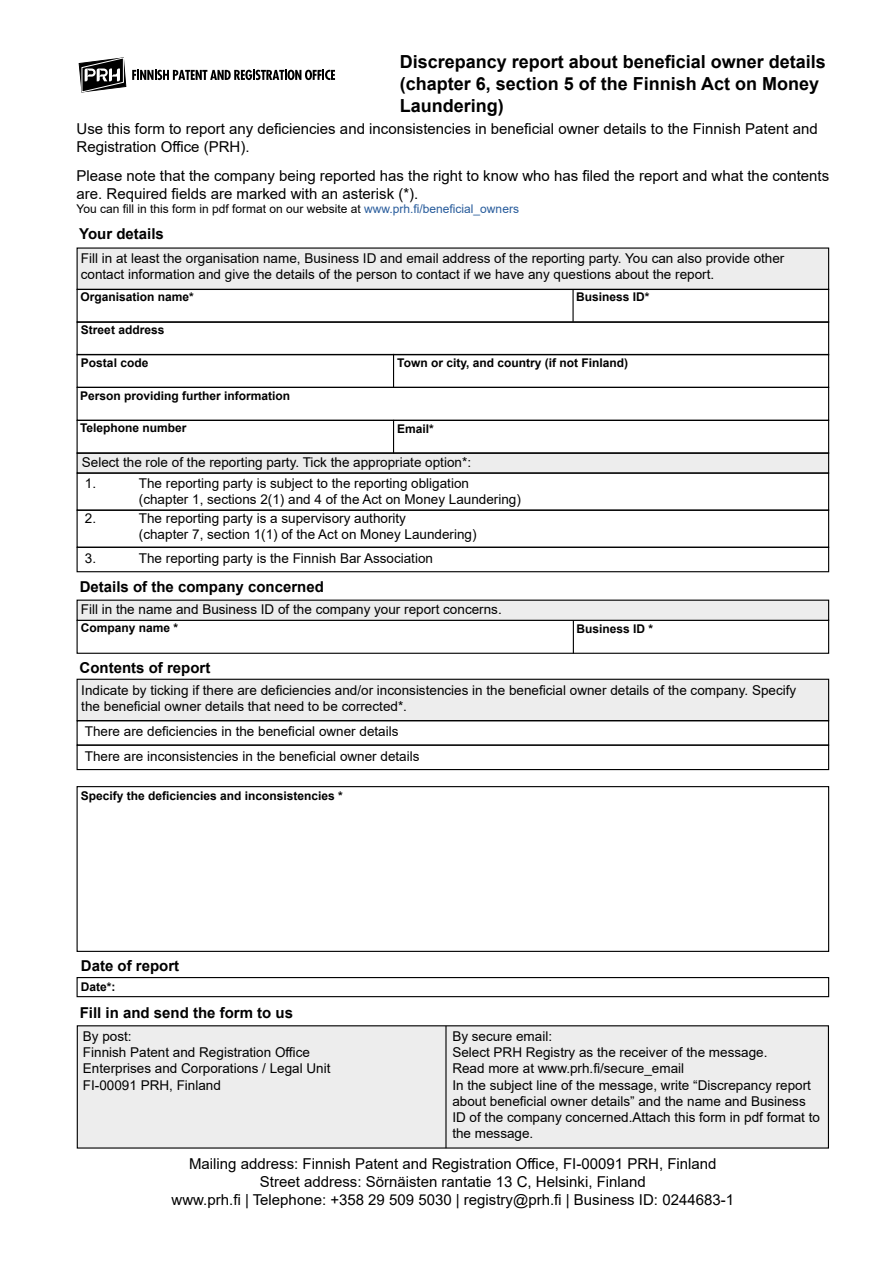
<style>
.page{position:relative;width:893px;height:1263px;background:#fff}
.page>*{position:absolute;margin:0;border:0;box-sizing:border-box;transform-origin:0 0}
.H1_Lomakkeen_nimi_ot{font:700 18px/21.6px "Arial";color:#000}
.Lomakkeen_yleisohje{font:15px/18px "Arial";color:#000}
.PRH_tiedot_lomakkeen{font:15px "Arial";color:#000}
.H2_Osioiden_otsikot{font:700 15px "Arial";color:#000}
.Osion_yleisohje__P{font:13.5px/16.2px "Arial";color:#000}
.Valintaruudun_teksti{font:13.5px/16.2px "Arial";color:#000}
.Teksti-_ja_pvm_kentt{font:700 12px "Arial";color:#000}
.Lomakkeen_yleisohje-2{font:12px "Arial";color:#000}
.s1{color:#275b9b}
</style>
<div class="page">
<div style="left:77px;top:1026px;width:751px;height:122px;background:#ededed"></div>
<div style="left:77px;top:679px;width:752px;height:42px;background:#ededed;border:1px solid #000"></div>
<hr style="left:572px;top:288px;width:2px;height:34px;background:#000">
<hr style="left:393px;top:354px;width:1px;height:34px;background:#000">
<div style="left:77px;top:247px;width:752px;height:43px;background:#ededed"></div>
<div style="left:77px;top:289px;width:752px;height:34px;border:1px solid #000"></div>
<div style="left:77px;top:321px;width:752px;height:34px;border:1px solid #000"></div>
<div style="left:77px;top:452px;width:752px;height:22px;background:#ededed;border:1px solid #000"></div>
<div style="left:77px;top:420px;width:752px;height:34px;border:1px solid #000"></div>
<div style="left:77px;top:354px;width:752px;height:34px;border:1px solid #000"></div>
<div style="left:77px;top:387px;width:752px;height:34px;border:1px solid #000"></div>
<hr style="left:393px;top:420px;width:1px;height:33px;background:#000">
<div style="left:77px;top:472px;width:752px;height:39px;border:1px solid #000"></div>
<div style="left:77px;top:509px;width:752px;height:39px;border:1px solid #000"></div>
<div style="left:77px;top:547px;width:752px;height:25px;border:1px solid #000"></div>
<div style="left:77px;top:620px;width:752px;height:34px;border:1px solid #000"></div>
<hr style="left:573px;top:619px;width:1px;height:34px;background:#000">
<div style="left:77px;top:720px;width:752px;height:26px;border:1px solid #000"></div>
<div style="left:77px;top:745px;width:752px;height:25px;border:1px solid #000"></div>
<div style="left:77px;top:977px;width:752px;height:20px;border:1px solid #000"></div>
<div style="left:77px;top:786px;width:752px;height:166px;border:1px solid #000"></div>
<div style="left:77px;top:600px;width:752px;height:21px;background:#ededed;border:1px solid #000"></div>
<hr style="left:445px;top:1026px;width:2px;height:122px;background:#000">
<svg style="left:78px;top:57px;width:257px;height:36px"></svg>
<h1 class="H1_Lomakkeen_nimi_ot" style="left:400px;top:51px;width:428px">Discrepancy report about beneficial owner details (chapter 6, section 5 of the Finnish Act on Money<br>Laundering)</h1>
<p class="Lomakkeen_yleisohje" style="left:77px;top:120px;width:743px">Use this form to report any deficiencies and inconsistencies in beneficial owner details to the Finnish Patent and<br>Registration Office (PRH).</p>
<p class="Lomakkeen_yleisohje" style="left:77px;top:167px;width:754px">Please note that the company being reported has the right to know who has filed the report and what the contents are. Required fields are marked with an asterisk (*).</p>
<p class="Lomakkeen_yleisohje-2" style="left:77px;top:201px;width:444px">You can fill in this form in pdf format on our website at <span class="s1">www.prh.fi/beneficial_owners</span></p>
<h2 class="H2_Osioiden_otsikot" style="left:79px;top:224px;width:86px">Your details</h2>
<p class="Osion_yleisohje__P" style="left:81px;top:250px;width:705px">Fill in at least the organisation name, Business ID and email address of the reporting party. You can also provide other contact information and give the details of the person to contact if we have any questions about the report.</p>
<p class="Teksti-_ja_pvm_kentt" style="left:80px;top:289px;width:115px">Organisation name*</p>
<p class="Teksti-_ja_pvm_kentt" style="left:576px;top:288px;width:75px">Business ID*</p>
<p class="Teksti-_ja_pvm_kentt" style="left:81px;top:321px;width:85px">Street address</p>
<p class="Teksti-_ja_pvm_kentt" style="left:81px;top:354px;width:69px">Postal code</p>
<p class="Teksti-_ja_pvm_kentt" style="left:397px;top:354px;width:232px">Town or city, and country (if not Finland)</p>
<p class="Teksti-_ja_pvm_kentt" style="left:80px;top:387px;width:212px">Person providing further information</p>
<p class="Teksti-_ja_pvm_kentt" style="left:80px;top:419px;width:108px">Telephone number</p>
<p class="Teksti-_ja_pvm_kentt" style="left:397px;top:420px;width:38px">Email*</p>
<p class="Osion_yleisohje__P" style="left:82px;top:454px;width:391px">Select the role of the reporting party. Tick the appropriate option*:</p>
<p class="Valintaruudun_teksti" style="left:85px;top:475px;width:13px">1.</p>
<p class="Valintaruudun_teksti" style="left:139px;top:475px;width:332px">The reporting party is subject to the reporting obligation</p>
<p class="Valintaruudun_teksti" style="left:139px;top:491px;width:383px">(chapter 1, sections 2(1) and 4 of the Act on Money Laundering)</p>
<p class="Valintaruudun_teksti" style="left:85px;top:510px;width:13px">2.</p>
<p class="Valintaruudun_teksti" style="left:139px;top:510px;width:339px">The reporting party is a supervisory authority<br>(chapter 7, section 1(1) of the Act on Money Laundering)</p>
<p class="Valintaruudun_teksti" style="left:85px;top:550px;width:13px">3.</p>
<p class="Valintaruudun_teksti" style="left:139px;top:550px;width:296px">The reporting party is the Finnish Bar Association</p>
<h2 class="H2_Osioiden_otsikot" style="left:80px;top:577px;width:246px">Details of the company concerned</h2>
<p class="Osion_yleisohje__P" style="left:81px;top:601px;width:422px">Fill in the name and Business ID of the company your report concerns.</p>
<p class="Teksti-_ja_pvm_kentt" style="left:81px;top:619px;width:99px">Company name *</p>
<p class="Teksti-_ja_pvm_kentt" style="left:576px;top:620px;width:78px">Business ID *</p>
<h2 class="H2_Osioiden_otsikot" style="left:80px;top:657px;width:132px">Contents of report</h2>
<p class="Osion_yleisohje__P" style="left:81px;top:682px;width:716px">Indicate by ticking if there are deficiencies and/or inconsistencies in the beneficial owner details of the company. Specify the beneficial owner details that need to be corrected*.</p>
<p class="Valintaruudun_teksti" style="left:85px;top:723px;width:315px">There are deficiencies in the beneficial owner details</p>
<p class="Valintaruudun_teksti" style="left:85px;top:748px;width:336px">There are inconsistencies in the beneficial owner details</p>
<p class="Teksti-_ja_pvm_kentt" style="left:81px;top:787px;width:264px">Specify the deficiencies and inconsistencies *</p>
<h2 class="H2_Osioiden_otsikot" style="left:81px;top:955px;width:100px">Date of report</h2>
<p class="Teksti-_ja_pvm_kentt" style="left:81px;top:978px;width:36px">Date*:</p>
<h2 class="H2_Osioiden_otsikot" style="left:80px;top:1002px;width:215px">Fill in and send the form to us</h2>
<p class="Osion_yleisohje__P" style="left:83px;top:1028px;width:249px">By post:<br>Finnish Patent and Registration Office<br>Enterprises and Corporations / Legal Unit<br>FI-00091 PRH, Finland</p>
<p class="Osion_yleisohje__P" style="left:452px;top:1028px;width:101px">By secure email:</p>
<p class="Osion_yleisohje__P" style="left:452px;top:1044px;width:317px">Select PRH Registry as the receiver of the message.</p>
<p class="Osion_yleisohje__P" style="left:452px;top:1060px;width:233px">Read more at www.prh.fi/secure_email</p>
<p class="Osion_yleisohje__P" style="left:452px;top:1077px;width:369px">In the subject line of the message, write “Discrepancy report about beneficial owner details” and the name and Business ID of the company concerned.Attach this form in pdf format to the message.</p>
<p class="PRH_tiedot_lomakkeen" style="left:189px;top:1153px;width:529px">Mailing address: Finnish Patent and Registration Office, FI-00091 PRH, Finland</p>
<p class="PRH_tiedot_lomakkeen" style="left:260px;top:1171px;width:387px">Street address: Sörnäisten rantatie 13 C, Helsinki, Finland</p>
<p class="PRH_tiedot_lomakkeen" style="left:172px;top:1189px;width:564px">www.prh.fi | Telephone: +358 29 509 5030 | registry@prh.fi | Business ID: 0244683-1</p>
</div>
